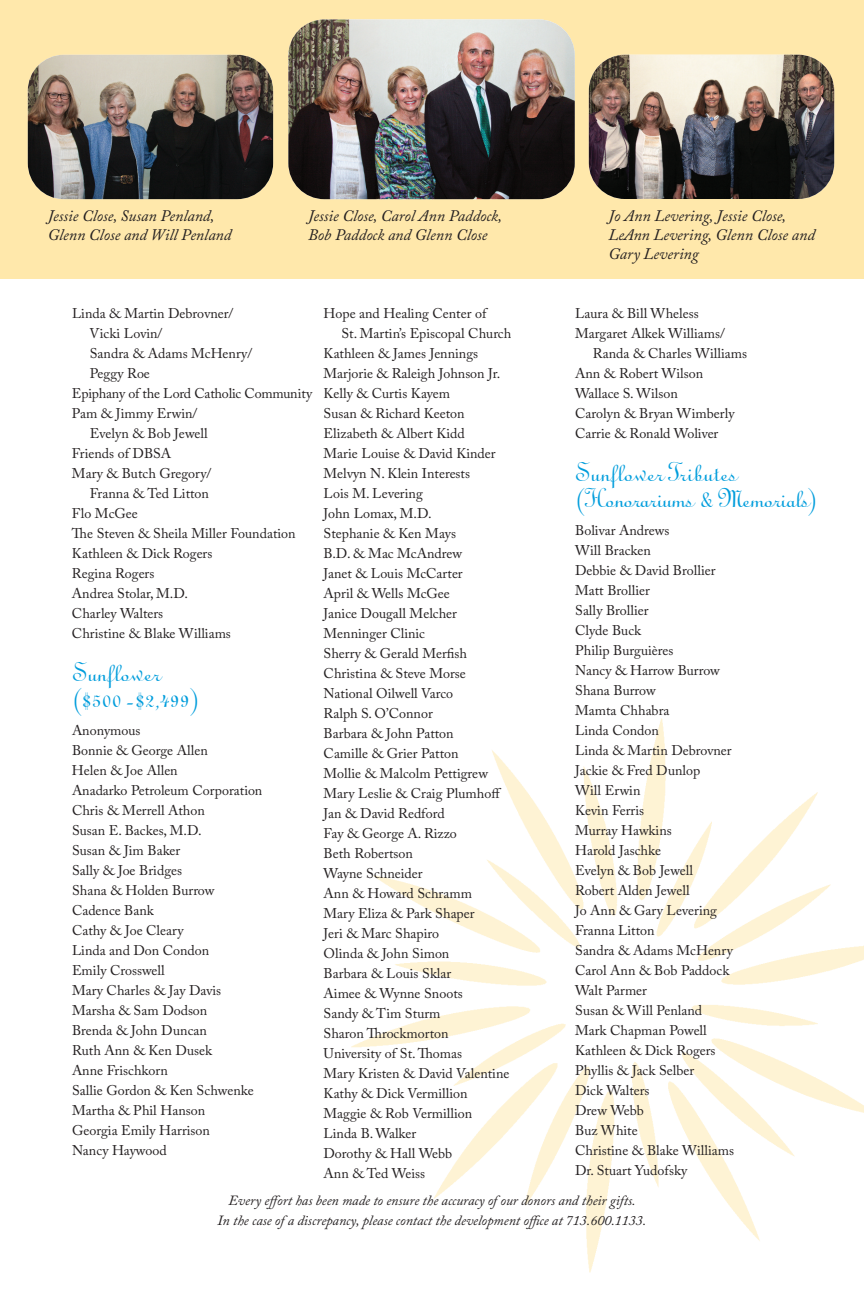
<style>
.page{position:relative;width:864px;height:1296px;background:#fff}
.page>*{position:absolute;margin:0;border:0;box-sizing:border-box;transform-origin:0 0}
.t1{font:30px/26px "Linoscript";letter-spacing:-.03em;color:#009ddc}
.t2{font:30px/26px "Linoscript";color:#009ddc}
.t3{font:italic 16px/19.2px "Adobe Caslon Pro";color:#231f20}
.t4{font:14px/20px "Adobe Caslon Pro";color:#231f20}
.t5{font:italic 14px/20px "Adobe Caslon Pro";color:#231f20;text-align:center}
</style>
<div class="page">
<img style="left:352px;top:719px;width:512px;height:554px">
<div style="left:0;top:0;width:864px;height:279px;background:#ffe8ab"></div>
<img style="left:28px;top:55px;width:245px;height:144px;border-radius:36px">
<img style="left:288px;top:19px;width:287px;height:180px;border-radius:36px">
<img style="left:589px;top:55px;width:245px;height:144px;border-radius:36px">
<p class="t3" style="left:48px;top:208px;width:185px">Jessie Close, Susan Penland,<br>Glenn Close and Will Penland</p>
<p class="t3" style="left:308px;top:208px;width:196px">Jessie Close, Carol Ann Paddock,<br>Bob Paddock and Glenn Close</p>
<p class="t3" style="left:609px;top:208px;width:208px">Jo Ann Levering, Jessie Close,<br>LeAnn Levering, Glenn Close and<br>Gary Levering</p>
<p class="t4" style="left:72px;top:305px;width:163px">Linda &amp; Martin Debrovner/</p>
<p class="t4" style="left:90px;top:325px;width:74px">Vicki Lovin/</p>
<p class="t4" style="left:90px;top:345px;width:164px">Sandra &amp; Adams McHenry/</p>
<p class="t4" style="left:90px;top:365px;width:62px">Peggy Roe</p>
<p class="t4" style="left:72px;top:385px;width:242px">Epiphany of the Lord Catholic Community</p>
<p class="t4" style="left:72px;top:405px;width:127px">Pam &amp; Jimmy Erwin/</p>
<p class="t4" style="left:90px;top:425px;width:120px">Evelyn &amp; Bob Jewell</p>
<p class="t4" style="left:72px;top:445px;width:101px">Friends of DBSA</p>
<p class="t4" style="left:72px;top:465px;width:141px">Mary &amp; Butch Gregory/</p>
<p class="t4" style="left:90px;top:485px;width:121px">Franna &amp; Ted Litton</p>
<p class="t4" style="left:72px;top:505px;width:67px">Flo McGee</p>
<p class="t4" style="left:72px;top:525px;width:225px">The Steven &amp; Sheila Miller Foundation</p>
<p class="t4" style="left:72px;top:545px;width:142px">Kathleen &amp; Dick Rogers</p>
<p class="t4" style="left:72px;top:565px;width:84px">Regina Rogers</p>
<p class="t4" style="left:72px;top:585px;width:118px">Andrea Stolar, M.D.</p>
<p class="t4" style="left:72px;top:605px;width:93px">Charley Walters</p>
<p class="t4" style="left:72px;top:625px;width:160px">Christine &amp; Blake Williams</p>
<h1 class="t2" style="left:72px;top:662px;width:129px">Sunflower ($500-$2,499)</h1>
<p class="t4" style="left:72px;top:722px;width:192px">Anonymous<br>Bonnie &amp; George Allen<br>Helen &amp; Joe Allen<br>Anadarko Petroleum Corporation<br>Chris &amp; Merrell Athon<br>Susan E. Backes, M.D.<br>Susan &amp; Jim Baker<br>Sally &amp; Joe Bridges<br>Shana &amp; Holden Burrow<br>Cadence Bank<br>Cathy &amp; Joe Cleary<br>Linda and Don Condon<br>Emily Crosswell<br>Mary Charles &amp; Jay Davis<br>Marsha &amp; Sam Dodson<br>Brenda &amp; John Duncan<br>Ruth Ann &amp; Ken Dusek<br>Anne Frischkorn<br>Sallie Gordon &amp; Ken Schwenke<br>Martha &amp; Phil Hanson<br>Georgia Emily Harrison<br>Nancy Haywood</p>
<p class="t4" style="left:324px;top:305px;width:164px">Hope and Healing Center of</p>
<p class="t4" style="left:341px;top:325px;width:172px">St. Martin’s Episcopal Church</p>
<p class="t4" style="left:324px;top:345px;width:156px">Kathleen &amp; James Jennings</p>
<p class="t4" style="left:324px;top:365px;width:178px">Marjorie &amp; Raleigh Johnson Jr.</p>
<p class="t4" style="left:324px;top:385px;width:128px">Kelly &amp; Curtis Kayem</p>
<p class="t4" style="left:324px;top:405px;width:143px">Susan &amp; Richard Keeton</p>
<p class="t4" style="left:324px;top:425px;width:143px">Elizabeth &amp; Albert Kidd</p>
<p class="t4" style="left:324px;top:445px;width:174px">Marie Louise &amp; David Kinder</p>
<p class="t4" style="left:324px;top:465px;width:148px">Melvyn N. Klein Interests</p>
<p class="t4" style="left:324px;top:485px;width:101px">Lois M. Levering</p>
<p class="t4" style="left:324px;top:505px;width:110px">John Lomax, M.D.</p>
<p class="t4" style="left:324px;top:525px;width:134px">Stephanie &amp; Ken Mays</p>
<p class="t4" style="left:324px;top:545px;width:140px">B.D. &amp; Mac McAndrew</p>
<p class="t4" style="left:324px;top:565px;width:141px">Janet &amp; Louis McCarter</p>
<p class="t4" style="left:324px;top:585px;width:128px">April &amp; Wells McGee</p>
<p class="t4" style="left:324px;top:605px;width:135px">Janice Dougall Melcher</p>
<p class="t4" style="left:324px;top:625px;width:103px">Menninger Clinic</p>
<p class="t4" style="left:324px;top:645px;width:145px">Sherry &amp; Gerald Merfish</p>
<p class="t4" style="left:324px;top:665px;width:144px">Christina &amp; Steve Morse</p>
<p class="t4" style="left:324px;top:685px;width:131px">National Oilwell Varco</p>
<p class="t4" style="left:324px;top:705px;width:111px">Ralph S. O’Connor</p>
<p class="t4" style="left:324px;top:725px;width:132px">Barbara &amp; John Patton</p>
<p class="t4" style="left:324px;top:745px;width:137px">Camille &amp; Grier Patton</p>
<p class="t4" style="left:324px;top:765px;width:166px">Mollie &amp; Malcolm Pettigrew</p>
<p class="t4" style="left:324px;top:785px;width:179px">Mary Leslie &amp; Craig Plumhoff</p>
<p class="t4" style="left:324px;top:805px;width:123px">Jan &amp; David Redford</p>
<p class="t4" style="left:324px;top:825px;width:135px">Fay &amp; George A. Rizzo</p>
<p class="t4" style="left:324px;top:845px;width:91px">Beth Robertson</p>
<p class="t4" style="left:324px;top:865px;width:100px">Wayne Schneider</p>
<p class="t4" style="left:324px;top:885px;width:150px">Ann &amp; Howard Schramm</p>
<p class="t4" style="left:324px;top:905px;width:153px">Mary Eliza &amp; Park Shaper</p>
<p class="t4" style="left:324px;top:925px;width:117px">Jeri &amp; Marc Shapiro</p>
<p class="t4" style="left:324px;top:945px;width:127px">Olinda &amp; John Simon</p>
<p class="t4" style="left:324px;top:965px;width:129px">Barbara &amp; Louis Sklar</p>
<p class="t4" style="left:324px;top:985px;width:141px">Aimee &amp; Wynne Snoots</p>
<p class="t4" style="left:324px;top:1005px;width:118px">Sandy &amp; Tim Sturm</p>
<p class="t4" style="left:324px;top:1025px;width:126px">Sharon Throckmorton</p>
<p class="t4" style="left:324px;top:1045px;width:140px">University of St.Thomas</p>
<p class="t4" style="left:324px;top:1065px;width:187px">Mary Kristen &amp; David Valentine</p>
<p class="t4" style="left:324px;top:1085px;width:145px">Kathy &amp; Dick Vermillion</p>
<p class="t4" style="left:324px;top:1105px;width:150px">Maggie &amp; Rob Vermillion</p>
<p class="t4" style="left:324px;top:1125px;width:94px">Linda B. Walker</p>
<p class="t4" style="left:324px;top:1145px;width:130px">Dorothy &amp; Hall Webb</p>
<p class="t4" style="left:324px;top:1165px;width:103px">Ann &amp; Ted Weiss</p>
<p class="t4" style="left:575px;top:305px;width:125px">Laura &amp; Bill Wheless</p>
<p class="t4" style="left:575px;top:325px;width:151px">Margaret Alkek Williams/</p>
<p class="t4" style="left:593px;top:345px;width:156px">Randa &amp; Charles Williams</p>
<p class="t4" style="left:575px;top:365px;width:130px">Ann &amp; Robert Wilson</p>
<p class="t4" style="left:575px;top:385px;width:104px">Wallace S. Wilson</p>
<p class="t4" style="left:575px;top:405px;width:161px">Carolyn &amp; Bryan Wimberly</p>
<p class="t4" style="left:575px;top:425px;width:145px">Carrie &amp; Ronald Woliver</p>
<h1 class="t1" style="left:575px;top:462px;width:244px">Sunflower Tributes (Honorariums&amp;Memorials)</h1>
<p class="t4" style="left:575px;top:522px;width:160px">Bolivar Andrews<br>Will Bracken<br>Debbie &amp; David Brollier<br>Matt Brollier<br>Sally Brollier<br>Clyde Buck<br>Philip Burguières<br>Nancy &amp; Harrow Burrow<br>Shana Burrow<br>Mamta Chhabra<br>Linda Condon<br>Linda &amp; Martin Debrovner<br>Jackie &amp; Fred Dunlop<br>Will Erwin<br>Kevin Ferris<br>Murray Hawkins<br>Harold Jaschke<br>Evelyn &amp; Bob Jewell<br>Robert Alden Jewell<br>Jo Ann &amp; Gary Levering<br>Franna Litton<br>Sandra &amp; Adams McHenry<br>Carol Ann &amp; Bob Paddock<br>Walt Parmer<br>Susan &amp; Will Penland<br>Mark Chapman Powell<br>Kathleen &amp; Dick Rogers<br>Phyllis &amp; Jack Selber<br>Dick Walters<br>Drew Webb<br>Buz White<br>Christine &amp; Blake Williams<br>Dr. Stuart Yudofsky</p>
<p class="t5" style="left:218px;top:1193px;width:430px">Every effort has been made to ensure the accuracy of our donors and their gifts.<br>In the case of a discrepancy, please contact the development office at 713.600.1133.</p>
</div>
